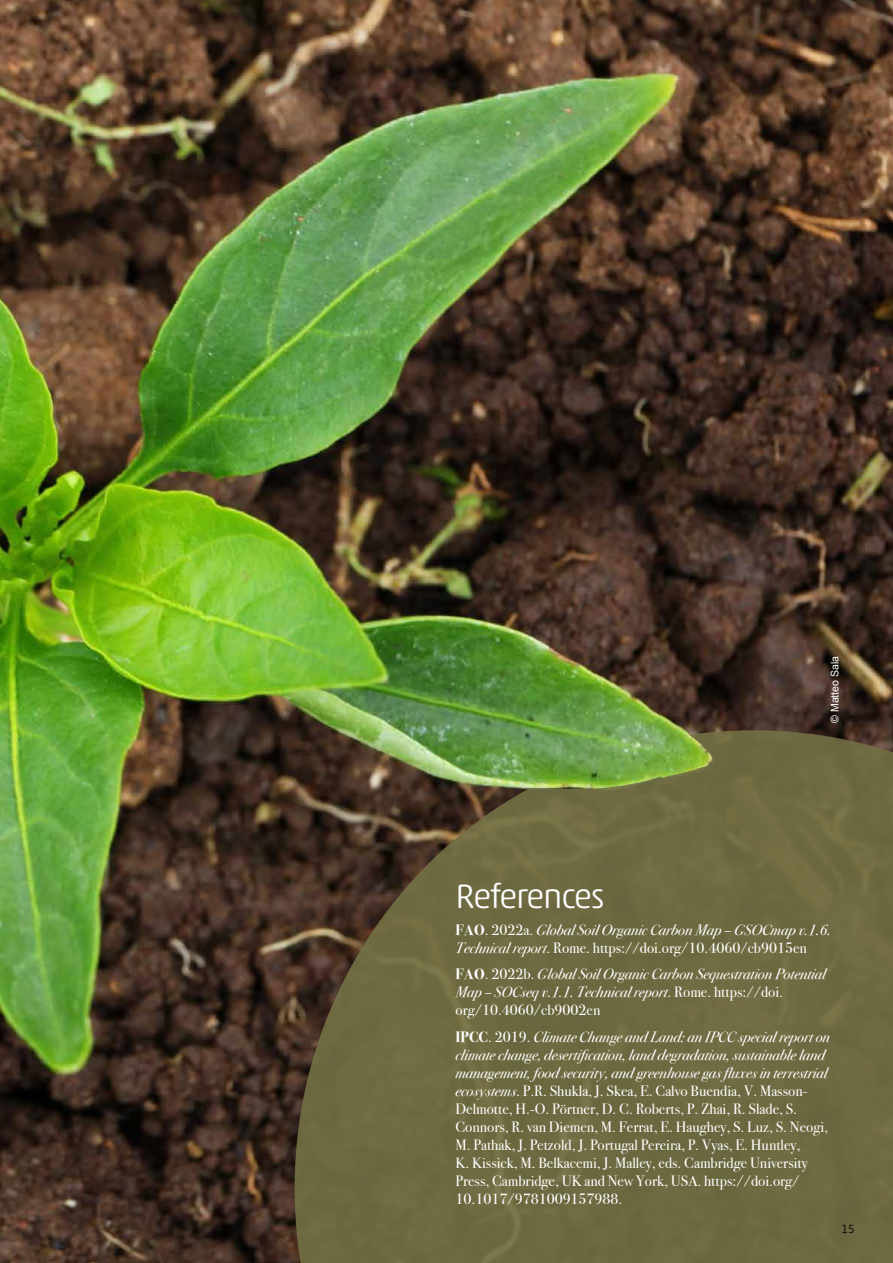
<style>
.page{position:relative;width:893px;height:1263px;background:#fff}
.page>*{position:absolute;margin:0;border:0;box-sizing:border-box;transform-origin:0 0}
.t1{font:300 34.5px "Akko Rounded W01";letter-spacing:-.04em;color:#fff}
.t2{font:15px/18px "Bodoni Svty Two ITCTT";color:#fff}
.t3{font:italic 15px/18px "Bodoni Svty Two ITCTT";color:#fff}
.t4{font:300 12px "Akko Rounded W01";color:#000}
.t5{font:10.5px "Arial";color:#fff}
.s1{font-weight:700;font-style:normal}
.s2{font-style:normal}
.s3{font-weight:700}
.s4{font-style:italic}
</style>
<div class="page">
<img style="left:0;top:0;width:893px;height:1263px">
<svg style="left:295px;top:730px;width:598px;height:533px;background:#6a673f"></svg>
<p class="t5" style="left:828px;top:723px;width:68px;rotate:-90deg">© Matteo Sala</p>
<h1 class="t1" style="left:455px;top:876px;width:151px">References</h1>
<p class="t3" style="left:455px;top:920px;width:377px"><span class="s1">FAO</span><span class="s2">. 2022a.</span> Global Soil Organic Carbon Map – GSOCmap v.1.6.<br>Technical report<span class="s2">. Rome. https://doi.org/10.4060/cb9015en</span></p>
<p class="t3" style="left:455px;top:964px;width:372px"><span class="s1">FAO</span><span class="s2">. 2022b.</span> Global Soil Organic Carbon Sequestration Potential<br>Map – SOCseq v.1.1. Technical report<span class="s2">. Rome. https://doi. org/10.4060/cb9002en</span></p>
<p class="t2" style="left:455px;top:1026px;width:376px"><span class="s3">IPCC</span>. 2019. <span class="s4">Climate Change and Land: an IPCC special report on climate change, desertification, land degradation, sustainable land management, food security, and greenhouse gas fluxes in terrestrial ecosystems</span>. P.R. Shukla, J. Skea, E. Calvo Buendia, V. Masson-Delmotte, H.-O. Pörtner, D. C. Roberts, P. Zhai, R. Slade, S.<br>Connors, R. van Diemen, M. Ferrat, E. Haughey, S. Luz, S. Neogi, M. Pathak, J. Petzold, J. Portugal Pereira, P. Vyas, E. Huntley,<br>K. Kissick, M. Belkacemi, J. Malley, eds. Cambridge University Press, Cambridge, UK and New York, USA. https://doi.org/ 10.1017/9781009157988.</p>
<p class="t4" style="left:842px;top:1222px;width:15px">15</p>
</div>
